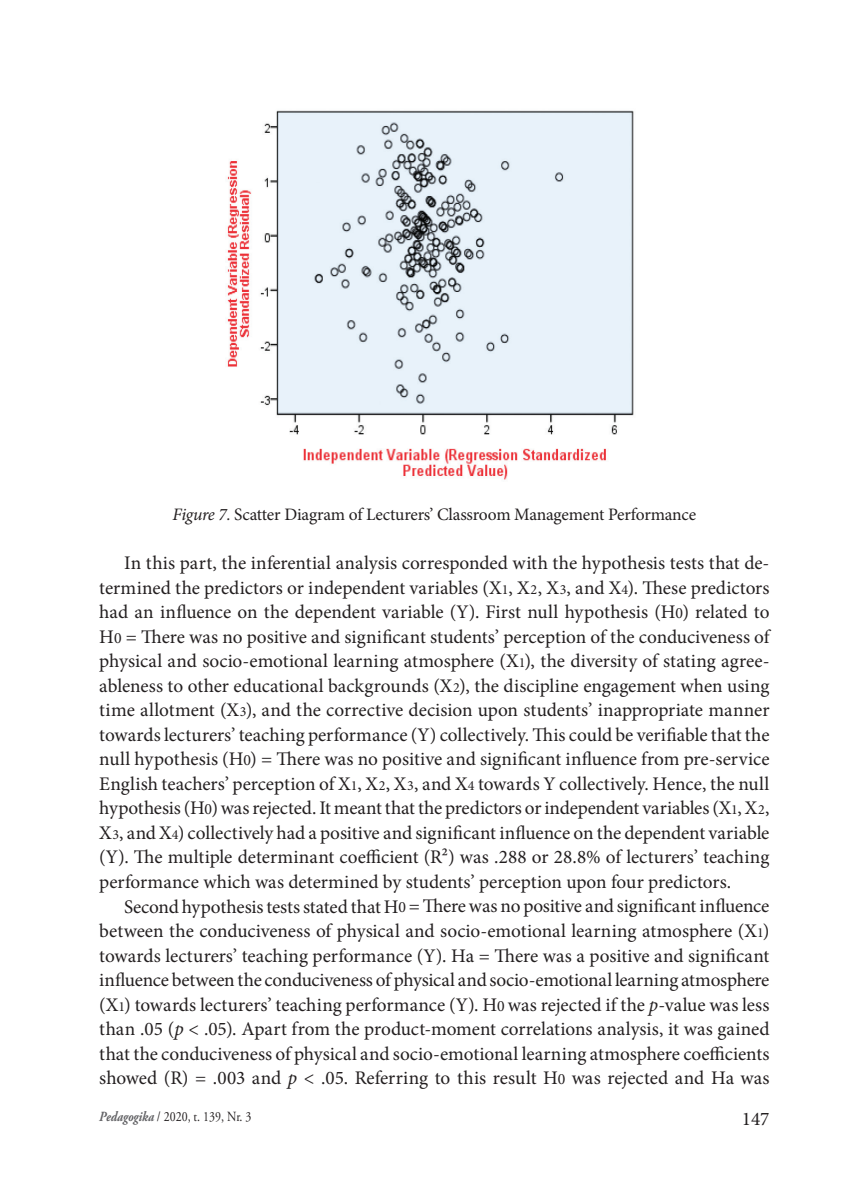
<style>
.page{position:relative;width:844px;height:1191px;background:#fff}
.page>*{position:absolute;margin:0;border:0;box-sizing:border-box;transform-origin:0 0}
.t1{font:19.25px/24.5px "Minion Pro";color:#231f20;text-align:justify}
.t2{font:17.5px "Minion Pro";letter-spacing:-.015em;color:#231f20}
.t3{font:14px "Adobe Garamond Pro";color:#231f20;scale:.85 1}
.s1{font-style:italic}
.s2{font-size:14px}
.s3{font-size:15.75px}
.s4{font-weight:700;font-style:italic;color:#636366}
</style>
<div class="page">
<img style="left:227px;top:110px;width:407px;height:370px">
<p class="t2" style="left:172px;top:503px;width:525px"><span class="s1">Figure 7.</span> Scatter Diagram of Lecturers’ Classroom Management Performance</p>
<p class="t1" style="left:99px;top:551px;width:671px;text-indent:25px">In this part, the inferential analysis corresponded with the hypothesis tests that de&shy;termined the predictors or independent variables (X<span class="s2">1</span>, X<span class="s2">2</span>, X<span class="s2">3</span>, and X<span class="s2">4</span>). These predictors had an influence on the dependent variable (Y). First null hypothesis (H<span class="s3">0</span>) related to H<span class="s3">0</span> = There was no positive and significant students’ perception of the conduciveness of physical and socio-emotional learning atmosphere (X<span class="s2">1</span>), the diversity of stating agree&shy;ableness to other educational backgrounds (X<span class="s2">2</span>), the discipline engagement when using time allotment (X<span class="s2">3</span>), and the corrective decision upon students’ inappropriate manner towards lecturers’ teaching performance (Y) collectively. This could be verifiable that the null hypothesis (H<span class="s3">0</span>) = There was no positive and significant influence from pre-service English teachers’ perception of X<span class="s2">1</span>, X<span class="s2">2</span>, X<span class="s2">3</span>, and X<span class="s2">4</span> towards Y collectively. Hence, the null hypothesis (H<span class="s3">0</span>) was rejected. It meant that the predictors or independent variables (X<span class="s2">1</span>, X<span class="s2">2</span>, X<span class="s2">3</span>, and X<span class="s2">4</span>) collectively had a positive and significant influence on the dependent variable (Y). The multiple determinant coefficient (R²) was .288 or 28.8% of lecturers’ teaching performance which was determined by students’ perception upon four predictors.</p>
<p class="t1" style="left:99px;top:894px;width:671px;text-indent:25px">Second hypothesis tests stated that H<span class="s3">0</span> = There was no positive and significant influence between the conduciveness of physical and socio-emotional learning atmosphere (X<span class="s2">1</span>) towards lecturers’ teaching performance (Y). Ha = There was a positive and significant influence between the conduciveness of physical and socio-emotional learning atmosphere (X<span class="s2">1</span>) towards lecturers’ teaching performance (Y). H<span class="s3">0</span> was rejected if the <span class="s1">p</span>-value was less than .05 (<span class="s1">p</span> &lt; .05). Apart from the product-moment correlations analysis, it was gained that the conduciveness of physical and socio-emotional learning atmosphere coefficients showed (R) = .003 and <span class="s1">p</span> &lt; .05. Referring to this result H<span class="s3">0</span> was rejected and Ha was</p>
<p class="t3" style="left:99px;top:1108px;width:180px"><span class="s4">Pedagogika</span> / 2020, t. 139, Nr. 3</p>
<p class="t1" style="left:741px;top:1107px;width:29px">147</p>
</div>
